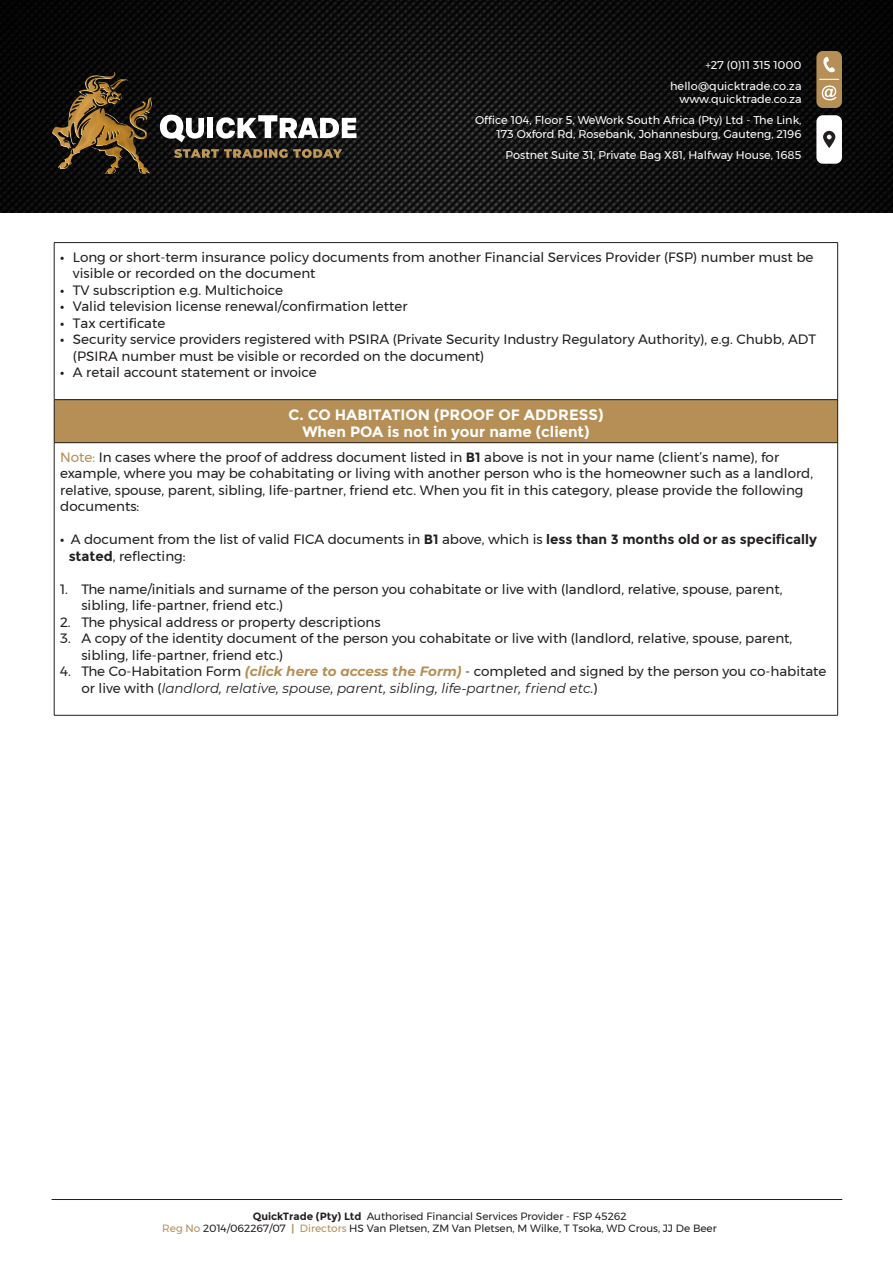
<style>
.page{position:relative;width:893px;height:1263px;background:#fff}
.page>*{position:absolute;margin:0;border:0;box-sizing:border-box;transform-origin:0 0}
.t1{font:700 15px "Montserrat";color:#fff}
.t2{font:13.5px/16.5px "Montserrat";color:#231f20}
.t3{font:11.25px/13.5px "Montserrat";color:#fff;text-align:right}
.t4{font:10.5px/12.6px "Montserrat";color:#231f20;text-align:center}
.s1{font-weight:600}
.s2{color:#b68f56}
.s3{font-weight:700}
.s4{font-weight:700;font-style:italic;color:#b68f56}
.s5{font-style:italic}
.s6{font-weight:700;color:#b68f56}
</style>
<div class="page">
<hr style="left:52px;top:1199px;width:790px;height:1px;background:#231f20">
<img style="left:0;top:0;width:892px;height:213px">
<svg style="left:160px;top:115px;width:44px;height:27px"></svg>
<div style="left:208px;top:118px;width:5px;height:20px;background:#fff"></div>
<svg style="left:216px;top:115px;width:140px;height:24px"></svg>
<img style="left:51px;top:70px;width:105px;height:104px">
<svg style="left:174px;top:149px;width:168px;height:9px"></svg>
<div style="left:816px;top:51px;width:26px;height:57px;background:#b68f56;border-radius:6px"></div>
<div style="left:816px;top:115px;width:26px;height:49px;background:#fff;border-radius:6px"></div>
<svg style="left:823px;top:57px;width:12px;height:16px"></svg>
<svg style="left:820px;top:79px;width:19px;height:21px"></svg>
<svg style="left:823px;top:131px;width:12px;height:16px"></svg>
<svg style="left:827px;top:135px;width:5px;height:4px"></svg>
<div style="left:54px;top:400px;width:784px;height:43px;background:#b68f56"></div>
<hr style="left:54px;top:242px;width:784px;height:1px;background:#231f20">
<hr style="left:54px;top:243px;width:1px;height:156px;background:#231f20">
<hr style="left:837px;top:243px;width:1px;height:156px;background:#231f20">
<hr style="left:54px;top:399px;width:784px;height:1px;background:#231f20">
<hr style="left:54px;top:400px;width:1px;height:42px;background:#231f20">
<hr style="left:837px;top:400px;width:1px;height:42px;background:#231f20">
<hr style="left:54px;top:442px;width:784px;height:1px;background:#231f20">
<hr style="left:54px;top:443px;width:1px;height:272px;background:#231f20">
<hr style="left:837px;top:443px;width:1px;height:272px;background:#231f20">
<hr style="left:54px;top:715px;width:784px;height:1px;background:#231f20">
<p class="t3" style="left:705px;top:58px;width:98px">+27 (0)11 315 1000</p>
<p class="t3" style="left:670px;top:79px;width:133px">hello@quicktrade.co.za</p>
<p class="t3" style="left:680px;top:92px;width:123px">www.quicktrade.co.za</p>
<p class="t3" style="left:475px;top:113px;width:328px">Office 104, Floor 5, WeWork South Africa (Pty) Ltd - The Link,<br>173 Oxford Rd, Rosebank, Johannesburg, Gauteng, 2196</p>
<p class="t3" style="left:506px;top:148px;width:297px">Postnet Suite 31, Private Bag X81, Halfway House, 1685</p>
<p class="t2" style="left:73px;top:248px;width:742px;text-indent:-13px"><span class="s1">•</span> Long or short-term insurance policy documents from another Financial Services Provider (FSP) number must be visible or recorded on the document</p>
<p class="t2" style="left:60px;top:281px;width:224px"><span class="s1">•</span> TV subscription e.g. Multichoice</p>
<p class="t2" style="left:60px;top:298px;width:349px"><span class="s1">•</span> Valid television license renewal/confirmation letter</p>
<p class="t2" style="left:60px;top:314px;width:107px"><span class="s1">•</span> Tax certificate</p>
<p class="t2" style="left:73px;top:331px;width:745px;text-indent:-13px"><span class="s1">•</span> Security service providers registered with PSIRA (Private Security Industry Regulatory Authority), e.g. Chubb, ADT (PSIRA number must be visible or recorded on the document)</p>
<p class="t2" style="left:60px;top:364px;width:258px"><span class="s1">•</span> A retail account statement or invoice</p>
<p class="t1" style="left:288px;top:406px;width:316px">C. CO HABITATION (PROOF OF ADDRESS)</p>
<p class="t1" style="left:302px;top:422px;width:289px">When POA is not in your name (client)</p>
<p class="t2" style="left:60px;top:449px;width:754px"><span class="s2">Note:</span> In cases where the proof of address document listed in <span class="s3">B1</span> above is not in your name (client’s name), for example, where you may be cohabitating or living with another person who is the homeowner such as a landlord, relative, spouse, parent, sibling, life-partner, friend etc. When you fit in this category, please provide the following documents:</p>
<p class="t2" style="left:69px;top:531px;width:750px;text-indent:-9px"><span class="s1">•</span> A document from the list of valid FICA documents in <span class="s3">B1</span> above, which is <span class="s3">less than 3 months old or as specifically stated</span>, reflecting:</p>
<p class="t2" style="left:81px;top:581px;width:703px;text-indent:-21px">1. The name/initials and surname of the person you cohabitate or live with (landlord, relative, spouse, parent, sibling, life-partner, friend etc.)</p>
<p class="t2" style="left:60px;top:614px;width:322px">2. The physical address or property descriptions</p>
<p class="t2" style="left:81px;top:630px;width:712px;text-indent:-21px">3. A copy of the identity document of the person you cohabitate or live with (landlord, relative, spouse, parent, sibling, life-partner, friend etc.)</p>
<p class="t2" style="left:81px;top:663px;width:746px;text-indent:-21px">4. The Co-Habitation Form <span class="s4">(click here to access the Form)</span> - completed and signed by the person you co-habitate or live with (<span class="s5">landlord, relative, spouse, parent, sibling, life-partner, friend etc.</span>)</p>
<p class="t4" style="left:162px;top:1210px;width:556px"><span class="s3">QuickTrade (Pty) Ltd</span> Authorised Financial Services Provider - FSP 45262<br><span class="s2">Reg No</span> 2014/062267/07 <span class="s6">|</span> <span class="s2">Directors</span> HS Van Pletsen, ZM Van Pletsen, M Wilke, T Tsoka, WD Crous, JJ De Beer</p>
</div>
